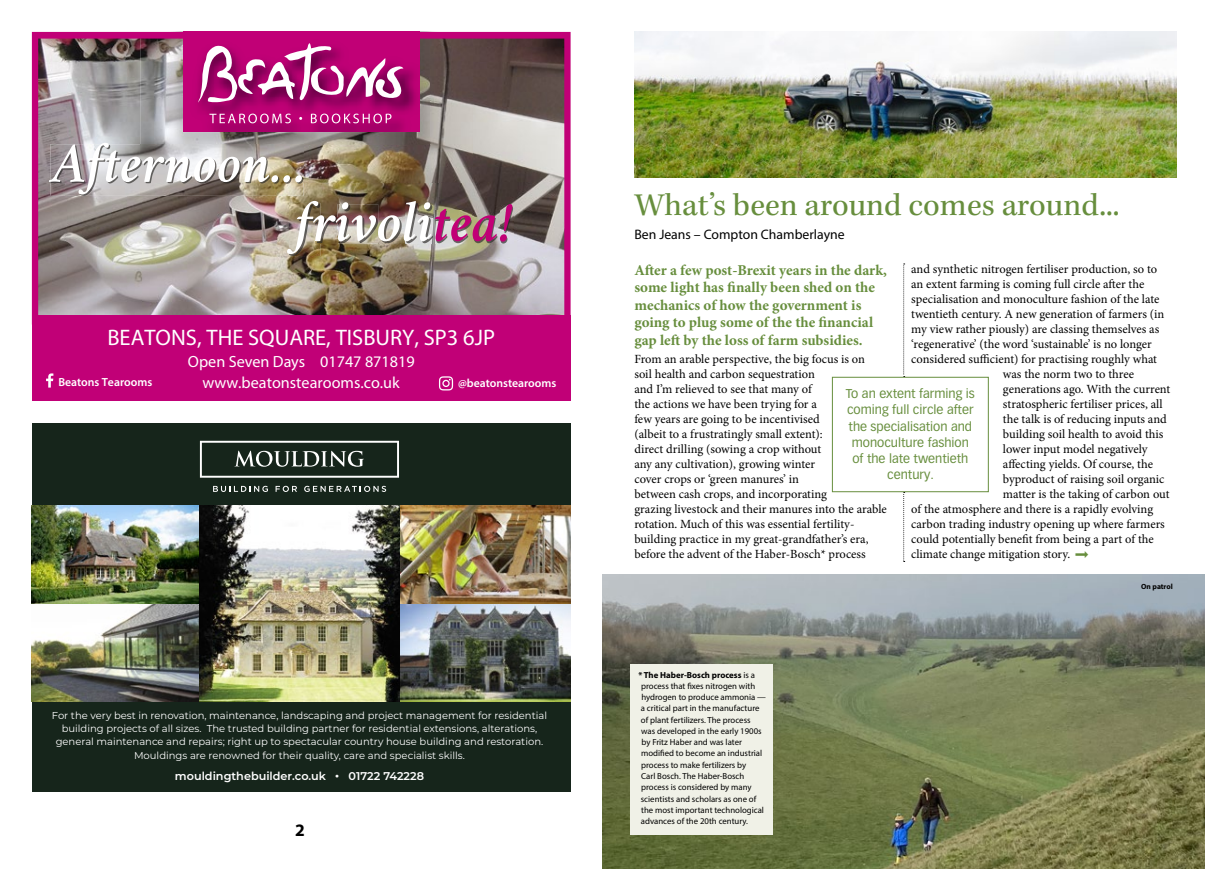
<style>
.page{position:relative;width:1205px;height:869px;background:#fff}
.page>*{position:absolute;margin:0;border:0;box-sizing:border-box;transform-origin:0 0}
.t1{font:italic 600 52.5px "Crimson Text";letter-spacing:-.005em;color:#fff}
.t2{font:italic 600 51.12px "Crimson Text";color:#fff}
.t3{font:32.5px "Kepler Std";color:#678e3d}
.t4{font:22.5px "Myriad Pro";color:#fff}
.t5{font:700 17.5px "Myriad Pro";color:#000}
.t6{font:16.25px "Myriad Pro";color:#fff}
.t7{font:16.12px "Myriad Pro";color:#fff}
.t8{font:700 15px/17.5px "Minion Pro";color:#678e3d}
.t9{font:13.75px "Myriad Pro";color:#000}
.t10{font:12.5px/15px "Minion Pro";color:#000}
.t11{font:12.5px/16.2px "Vectora LT Pro";color:#678e3d;text-align:center}
.t12{font:600 11.75px "Myriad Pro";color:#fff}
.t13{font:600 11.25px "Montserrat";color:#fff}
.t14{font:10px/13px "Montserrat";color:#fff;text-align:center}
.t15{font:8.75px/11.2px "Myriad Pro";color:#000}
.t16{font:700 7.5px "Myriad Pro";color:#000}
.s1{color:#c10076}
.s2{font-size:16.12px}
.s3{font-family:"Gill Sans";font-weight:400}
.s4{font-weight:700}
</style>
<div class="page">
<div style="left:32px;top:315px;width:538px;height:85px;background:#c10077"></div>
<img style="left:32px;top:32px;width:538px;height:283px">
<img style="left:50px;top:144px;width:253px;height:52px">
<img style="left:140px;top:144px;width:163px;height:39px">
<img style="left:289px;top:203px;width:31px;height:53px">
<img style="left:320px;top:217px;width:18px;height:26px">
<img style="left:315px;top:217px;width:5px;height:26px">
<img style="left:338px;top:204px;width:40px;height:39px">
<svg style="left:338px;top:217px;width:1px;height:26px"></svg>
<img style="left:380px;top:217px;width:22px;height:26px">
<img style="left:406px;top:203px;width:27px;height:40px">
<img style="left:419px;top:204px;width:14px;height:39px">
<img style="left:436px;top:211px;width:36px;height:32px">
<img style="left:473px;top:217px;width:24px;height:26px">
<img style="left:500px;top:206px;width:13px;height:37px">
<svg style="left:46px;top:373px;width:7px;height:14px"></svg>
<svg style="left:439px;top:376px;width:14px;height:14px"></svg>
<div style="left:32px;top:423px;width:538px;height:107px;background:#16251b"></div>
<div style="left:32px;top:654px;width:538px;height:137px;background:#16251b"></div>
<img style="left:32px;top:505px;width:538px;height:195px">
<svg style="left:200px;top:440px;width:199px;height:37px"></svg>
<svg style="left:213px;top:485px;width:55px;height:6px"></svg>
<svg style="left:276px;top:485px;width:21px;height:6px"></svg>
<svg style="left:304px;top:485px;width:82px;height:6px"></svg>
<img style="left:634px;top:32px;width:542px;height:145px">
<svg style="left:903px;top:263px;width:2px;height:112px"></svg>
<svg style="left:903px;top:492px;width:2px;height:70px"></svg>
<div style="left:832px;top:376px;width:157px;height:116px;border:1px solid #678e3d"></div>
<img style="left:602px;top:574px;width:603px;height:294px">
<div style="left:630px;top:663px;width:142px;height:170px;background:#f0f1e7"></div>
<h2 class="t2" style="left:52px;top:133px;width:256px">Afternoon...</h2>
<h1 class="t1" style="left:295px;top:191px;width:219px">frivoli<span class="s1">tea!</span></h1>
<h3 class="t4" style="left:107px;top:324px;width:389px">BEATONS, THE SQUARE, TISBURY, SP3 6JP</h3>
<h3 class="t6" style="left:188px;top:351px;width:228px">Open Seven Days <span class="s2">01747 871819</span></h3>
<p class="t12" style="left:58px;top:374px;width:95px">Beatons Tearooms</p>
<p class="t7" style="left:203px;top:373px;width:199px">www.beatonstearooms.co.uk</p>
<p class="t12" style="left:458px;top:376px;width:100px">@beatonstearooms</p>
<p class="t14" style="left:52px;top:707px;width:497px">For the very best in renovation, maintenance, landscaping and project management for residential building projects of all sizes. The trusted building partner for residential extensions, alterations, general maintenance and repairs; right up to spectacular country house building and restoration.</p>
<p class="t14" style="left:134px;top:748px;width:332px">Mouldings are renowned for their quality, care and specialist skills.</p>
<p class="t13" style="left:175px;top:768px;width:251px">mouldingthebuilder.co.uk <span class="s3">•</span> 01722 742228</p>
<h3 class="t5" style="left:295px;top:818px;width:11px">2</h3>
<h3 class="t3" style="left:634px;top:187px;width:487px">What’s been around comes around...</h3>
<p class="t9" style="left:634px;top:226px;width:212px">Ben Jeans – Compton Chamberlayne</p>
<p class="t8" style="left:634px;top:261px;width:254px">After a few post-Brexit years in the dark, some light has finally been shed on the mechanics of how the government is going to plug some of the the financial gap left by the loss of farm subsidies.</p>
<p class="t10" style="left:634px;top:351px;width:254px">From an arable perspective, the big focus is on<br>soil health and carbon sequestration<br>and I’m relieved to see that many of<br>the actions we have been trying for a<br>few years are going to be incentivised<br>(albeit to a frustratingly small extent):<br>direct drilling (sowing a crop without<br>any any cultivation), growing winter<br>cover crops or ‘green manures’ in<br>between cash crops, and incorporating<br>grazing livestock and their manures into the arable rotation. Much of this was essential fertility&shy;building practice in my great-grandfather’s era, before the advent of the Haber-Bosch* process</p>
<p class="t10" style="left:911px;top:261px;width:247px">and synthetic nitrogen fertiliser production, so to</p>
<p class="t10" style="left:911px;top:276px;width:235px">an extent farming is coming full circle after the</p>
<p class="t10" style="left:911px;top:291px;width:250px">specialisation and monoculture fashion of the late</p>
<p class="t10" style="left:911px;top:306px;width:254px">twentieth century. A new generation of farmers (in</p>
<p class="t10" style="left:911px;top:321px;width:249px">my view rather piously) are classing themselves as</p>
<p class="t10" style="left:911px;top:336px;width:242px">‘regenerative’ (the word ‘sustainable’ is no longer</p>
<p class="t10" style="left:911px;top:351px;width:247px">considered sufficient) for practising roughly what</p>
<p class="t10" style="left:1003px;top:366px;width:133px">was the norm two to three</p>
<p class="t10" style="left:1003px;top:381px;width:169px">generations ago. With the current</p>
<p class="t10" style="left:1003px;top:396px;width:161px">stratospheric fertiliser prices, all</p>
<p class="t10" style="left:1003px;top:411px;width:165px">the talk is of reducing inputs and</p>
<p class="t10" style="left:1003px;top:426px;width:162px">building soil health to avoid this</p>
<p class="t10" style="left:1003px;top:441px;width:146px">lower input model negatively</p>
<p class="t10" style="left:1003px;top:456px;width:152px">affecting yields. Of course, the</p>
<p class="t10" style="left:1003px;top:471px;width:163px">byproduct of raising soil organic</p>
<p class="t10" style="left:1003px;top:486px;width:168px">matter is the taking of carbon out</p>
<p class="t10" style="left:911px;top:501px;width:243px">of the atmosphere and there is a rapidly evolving</p>
<p class="t10" style="left:911px;top:516px;width:255px">carbon trading industry opening up where farmers</p>
<p class="t10" style="left:911px;top:531px;width:244px">could potentially benefit from being a part of the</p>
<p class="t10" style="left:911px;top:546px;width:160px">climate change mitigation story.</p>
<p class="t11" style="left:846px;top:385px;width:131px">To an extent farming is coming full circle after the specialisation and monoculture fashion of the late twentieth century.</p>
<p class="t15" style="left:638px;top:668px;width:129px"><span class="s4">* The Haber-Bosch process</span> is a process that fixes nitrogen with hydrogen to produce ammonia — a critical part in the manufacture of plant fertilizers. The process<br>was developed in the early 1900s by Fritz Haber and was later modified to become an industrial process to make fertilizers by<br>Carl Bosch. The Haber-Bosch process is considered by many scientists and scholars as one of the most important technological advances of the 20th century.</p>
<p class="t16" style="left:1141px;top:580px;width:33px">On patrol</p>
</div>
